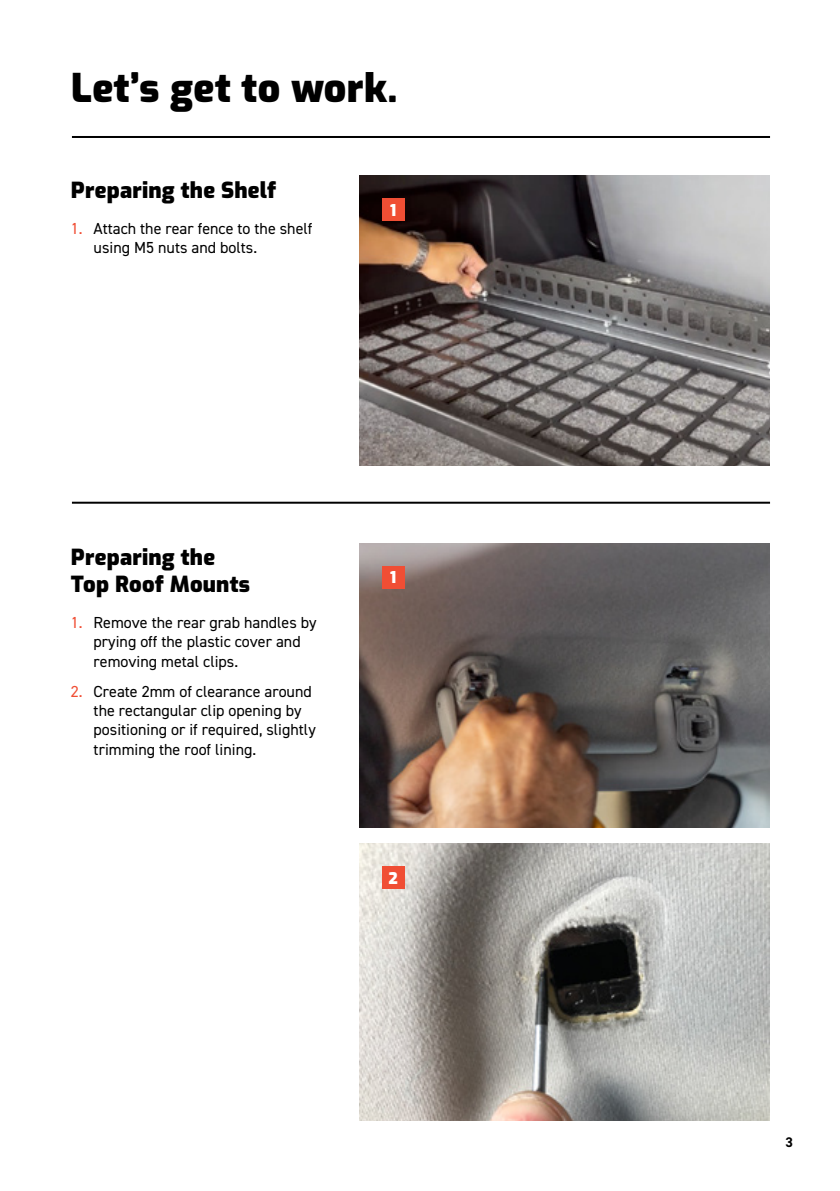
<style>
.page{position:relative;width:840px;height:1191px;background:#fff}
.page>*{position:absolute;margin:0;border:0;box-sizing:border-box;transform-origin:0 0}
.t1{font:900 39.2px "Exo";letter-spacing:.01em;color:#000}
.t2{font:900 22px/26.4px "Exo";letter-spacing:.01em;color:#000}
.t3{font:16px/19.2px "DIN2014";color:#000}
.t4{font:900 16px "Exo";color:#fff}
.t5{font:700 14px "DIN2014";color:#000}
.s1{color:#f04e34}
</style>
<div class="page">
<img style="left:359px;top:843px;width:409px;height:277px">
<img style="left:359px;top:543px;width:409px;height:285px">
<hr style="left:72px;top:502px;width:697px;height:2px;background:#000">
<hr style="left:72px;top:136px;width:697px;height:2px;background:#000">
<img style="left:359px;top:176px;width:409px;height:290px">
<div style="left:382px;top:198px;width:22px;height:23px;background:#f04e34"></div>
<div style="left:382px;top:566px;width:22px;height:23px;background:#f04e34"></div>
<div style="left:382px;top:866px;width:22px;height:23px;background:#f04e34"></div>
<h1 class="t1" style="left:71px;top:60px;width:328px">Let’s get to work.</h1>
<h2 class="t2" style="left:71px;top:175px;width:207px">Preparing the Shelf</h2>
<p class="t3" style="left:94px;top:218px;width:220px;text-indent:-23px"><span class="s1">1.</span> Attach the rear fence to the shelf using M5 nuts and bolts.</p>
<p class="t4" style="left:390px;top:198px;width:8px">1</p>
<h2 class="t2" style="left:71px;top:543px;width:180px">Preparing the<br>Top Roof Mounts</h2>
<p class="t3" style="left:94px;top:612px;width:224px;text-indent:-23px"><span class="s1">1.</span> Remove the rear grab handles by prying off the plastic cover and removing metal clips.</p>
<p class="t3" style="left:94px;top:681px;width:223px;text-indent:-23px"><span class="s1">2.</span> Create 2mm of clearance around the rectangular clip opening by positioning or if required, slightly trimming the roof lining.</p>
<p class="t4" style="left:390px;top:566px;width:8px">1</p>
<p class="t4" style="left:388px;top:866px;width:11px">2</p>
<p class="t5" style="left:785px;top:1132px;width:9px">3</p>
</div>
